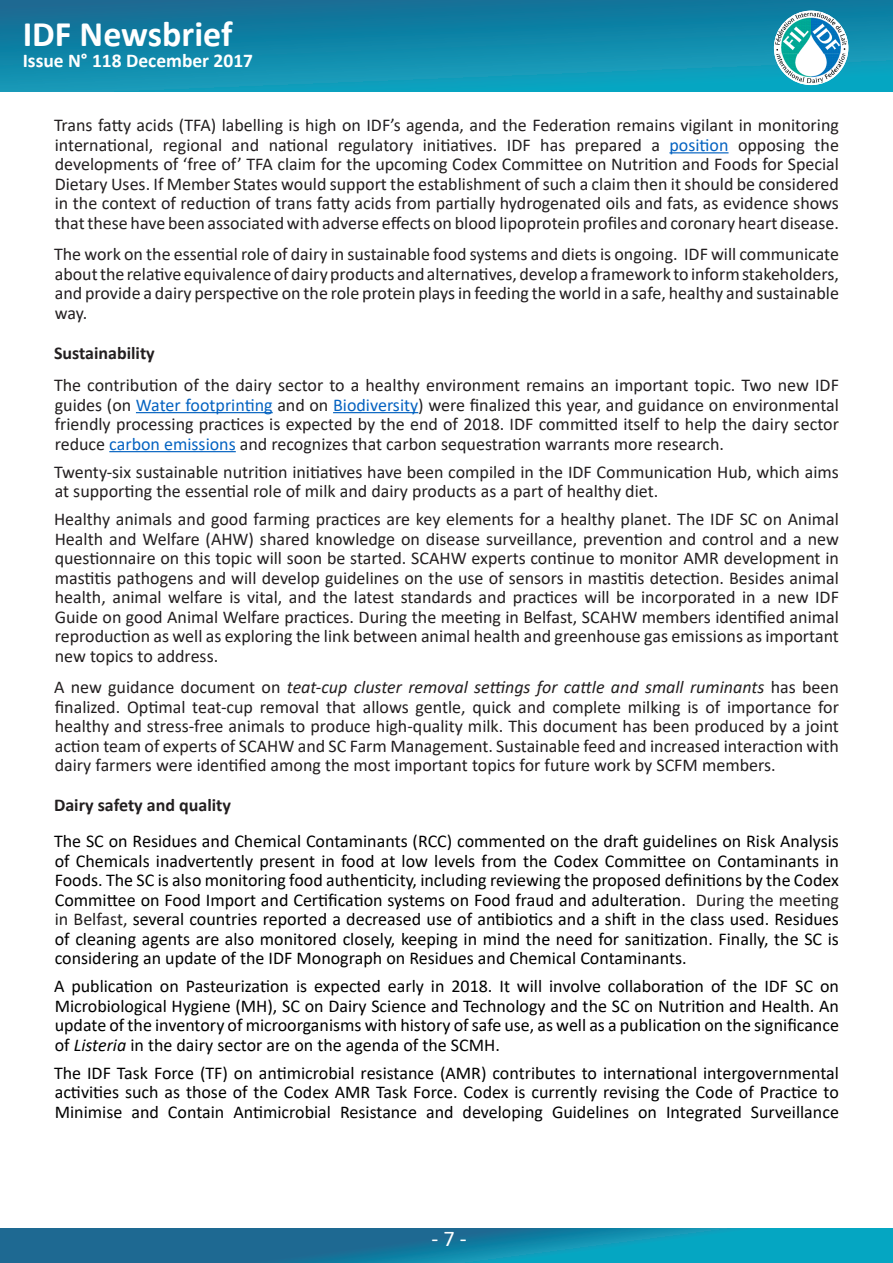
<style>
.page{position:relative;width:893px;height:1263px;background:#fff}
.page>*{position:absolute;margin:0;border:0;box-sizing:border-box;transform-origin:0 0}
.t1{font:700 36px "Calibri";color:#fff}
.t2{font:22.5px "Calibri";color:#fff}
.t3{font:700 19.5px "Calibri";color:#fff}
.t4{font:18px/19.5px "Calibri";color:#231f20;text-align:justify}
.t5{font:18px/19.5px "Calibri";color:#000;text-align:justify}
.t6{font:700 18px "Calibri";color:#231f20}
.s1{color:#0563c1}
.s2{font-style:italic}
.s3{color:#231f20}
</style>
<div class="page">
<div style="left:0;top:0;width:893px;height:92px;background:linear-gradient(to bottom,#126e95,#10a2bf)"></div>
<img style="left:774px;top:11px;width:74px;height:74px">
<svg style="left:0;top:1229px;width:893px;height:34px;background:#1383a6"></svg>
<hr style="left:669px;top:152px;width:59px;height:1px;background:#0563c1">
<hr style="left:136px;top:412px;width:137px;height:1px;background:#0563c1">
<hr style="left:333px;top:412px;width:85px;height:1px;background:#0563c1">
<hr style="left:109px;top:451px;width:127px;height:1px;background:#0563c1">
<h1 class="t1" style="left:23px;top:9px;width:211px">IDF Newsbrief</h1>
<p class="t3" style="left:23px;top:47px;width:232px">Issue N° 118 December 2017</p>
<p class="t4" style="left:54px;top:116px;width:786px">Trans fatty acids (TFA) labelling is high on IDF’s agenda, and the Federation remains vigilant in monitoring international, regional and national regulatory initiatives. IDF has prepared a <span class="s1">position</span> opposing the developments of ‘free of’ TFA claim for the upcoming Codex Committee on Nutrition and Foods for Special Dietary Uses. If Member States would support the establishment of such a claim then it should be considered in the context of reduction of trans fatty acids from partially hydrogenated oils and fats, as evidence shows that these have been associated with adverse effects on blood lipoprotein profiles and coronary heart disease.</p>
<p class="t4" style="left:54px;top:245px;width:786px">The work on the essential role of dairy in sustainable food systems and diets is ongoing. IDF will communicate about the relative equivalence of dairy products and alternatives, develop a framework to inform stakeholders, and provide a dairy perspective on the role protein plays in feeding the world in a safe, healthy and sustainable way.</p>
<p class="t6" style="left:54px;top:340px;width:102px">Sustainability</p>
<p class="t4" style="left:54px;top:376px;width:786px">The contribution of the dairy sector to a healthy environment remains an important topic. Two new IDF guides (on <span class="s1">Water footprinting</span> and on <span class="s1">Biodiversity</span>) were finalized this year, and guidance on environmental friendly processing practices is expected by the end of 2018. IDF committed itself to help the dairy sector reduce <span class="s1">carbon emissions</span> and recognizes that carbon sequestration warrants more research.</p>
<p class="t4" style="left:54px;top:463px;width:786px">Twenty-six sustainable nutrition initiatives have been compiled in the IDF Communication Hub, which aims at supporting the essential role of milk and dairy products as a part of healthy diet.</p>
<p class="t4" style="left:54px;top:510px;width:786px">Healthy animals and good farming practices are key elements for a healthy planet. The IDF SC on Animal Health and Welfare (AHW) shared knowledge on disease surveillance, prevention and control and a new questionnaire on this topic will soon be started. SCAHW experts continue to monitor AMR development in mastitis pathogens and will develop guidelines on the use of sensors in mastitis detection. Besides animal health, animal welfare is vital, and the latest standards and practices will be incorporated in a new IDF Guide on good Animal Welfare practices. During the meeting in Belfast, SCAHW members identified animal reproduction as well as exploring the link between animal health and greenhouse gas emissions as important new topics to address.</p>
<p class="t4" style="left:54px;top:678px;width:786px">A new guidance document on <span class="s2">teat-cup cluster removal settings for cattle and small ruminants</span> has been finalized. Optimal teat-cup removal that allows gentle, quick and complete milking is of importance for healthy and stress-free animals to produce high-quality milk. This document has been produced by a joint action team of experts of SCAHW and SC Farm Management. Sustainable feed and increased interaction with dairy farmers were identified among the most important topics for future work by SCFM members.</p>
<p class="t6" style="left:54px;top:792px;width:179px">Dairy safety and quality</p>
<p class="t5" style="left:54px;top:832px;width:786px">The SC on Residues and Chemical Contaminants (RCC) commented on the draft guidelines on Risk Analysis of Chemicals inadvertently present in food at low levels from the Codex Committee on Contaminants in Foods. The SC is also monitoring food authenticity, including reviewing the proposed definitions by the Codex Committee on Food Import and Certification systems on Food fraud and adulteration. <span class="s3">During the meeting in Belfast,</span> several countries reported a decreased use of antibiotics and a shift in the class used. Residues of cleaning agents are also monitored closely, keeping in mind the need for sanitization. Finally, the SC is considering an update of the IDF Monograph on Residues and Chemical Contaminants.</p>
<p class="t5" style="left:54px;top:977px;width:786px">A publication on Pasteurization is expected early in 2018. It will involve collaboration of the IDF SC on Microbiological Hygiene (MH), SC on Dairy Science and Technology and the SC on Nutrition and Health. An update of the inventory of microorganisms with history of safe use, as well as a publication on the significance of <span class="s2">Listeria</span> in the dairy sector are on the agenda of the SCMH.</p>
<p class="t5" style="left:54px;top:1064px;width:786px">The IDF Task Force (TF) on antimicrobial resistance (AMR) contributes to international intergovernmental activities such as those of the Codex AMR Task Force. Codex is currently revising the Code of Practice to Minimise and Contain Antimicrobial Resistance and developing Guidelines on Integrated Surveillance</p>
<p class="t2" style="left:431px;top:1223px;width:37px">- 7 -</p>
</div>
